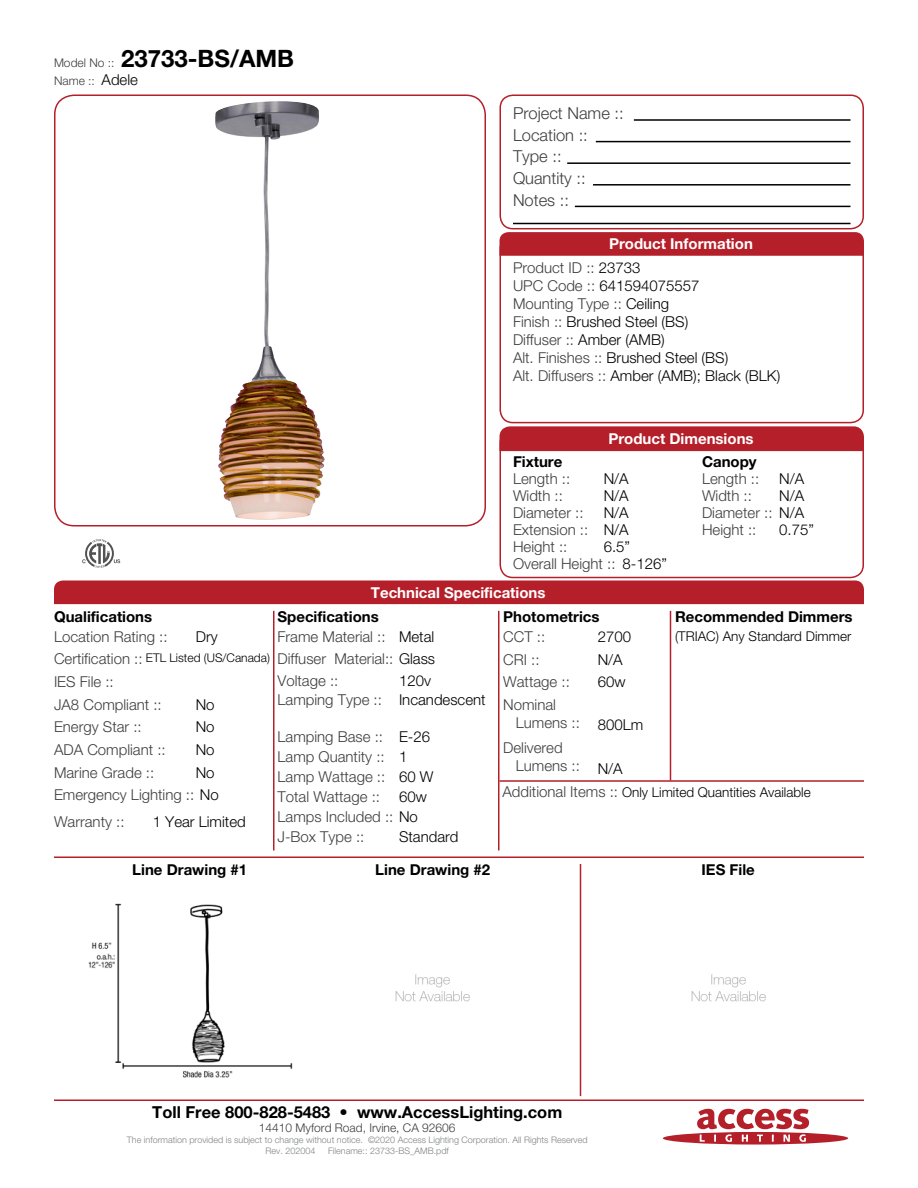
<style>
.page{position:relative;width:918px;height:1188px;background:#fff}
.page>*{position:absolute;margin:0;border:0;box-sizing:border-box;transform-origin:0 0}
.t1{font:700 24px "Helvetica Neue LT Std";color:#000001}
.Left_Justify{font:300 16.5px "Helvetica Neue LT Std";color:#3e3e3f}
.t2{font:700 16.5px "Helvetica Neue LT Std";color:#000001}
.Left_Justify-2{font:300 15px/18px "Helvetica Neue LT Std";color:#3e3e3f}
.Left_Justify-3{font:300 15px "Helvetica Neue LT Std";color:#000001}
.Left_Justify-4{font:700 15px "Helvetica Neue LT Std";color:#000001}
.t3{font:700 15px "Helvetica Neue LT Std";color:#fff}
.Left_Justify-5{font:300 13.5px "Helvetica Neue LT Std";color:#000001}
.t4{font:300 12px "Helvetica Neue LT Std";color:#3e3e3f}
.Left_Justify-6{font:300 12px "Helvetica Neue LT Std";color:#000001}
.t5{font:300 9px "Helvetica Neue LT Std";color:#808285}
.s1{font-weight:300;font-size:12px;color:#3e3e3f}
.s2{font-size:15px;color:#000001}
.s3{color:#000001}
.s4{color:#3e3e3f}
.s5{font-size:15px;color:#3e3e3f}
</style>
<div class="page">
<svg style="left:663px;top:1109px;width:185px;height:36px"></svg>
<div style="left:499px;top:94px;width:365px;height:135px;border:2px solid #b41f2a;border-radius:13px"></div>
<div style="left:499px;top:235px;width:365px;height:188px;border:2px solid #b41f2a;border-radius:13px"></div>
<div style="left:499px;top:430px;width:365px;height:148px;border:2px solid #b41f2a;border-radius:13px"></div>
<hr style="left:634px;top:119px;width:217px;height:2px;background:#000001">
<hr style="left:596px;top:141px;width:254px;height:1px;background:#000001">
<hr style="left:593px;top:184px;width:258px;height:2px;background:#000001">
<hr style="left:567px;top:162px;width:283px;height:2px;background:#000001">
<hr style="left:575px;top:206px;width:275px;height:1px;background:#000001">
<hr style="left:513px;top:223px;width:337px;height:1px;background:#000001">
<svg style="left:500px;top:232px;width:364px;height:24px;background:#b5232d"></svg>
<div style="left:500px;top:426px;width:364px;height:25px;background:#b41f2a"></div>
<div style="left:54px;top:580px;width:810px;height:24px;background:#b41f2a"></div>
<hr style="left:54px;top:856px;width:810px;height:2px;background:#b41f2a">
<hr style="left:54px;top:1100px;width:810px;height:1px;background:#b41f2a">
<hr style="left:670px;top:611px;width:1px;height:170px;background:#b41f2a">
<hr style="left:580px;top:864px;width:1px;height:232px;background:#b41f2a">
<hr style="left:498px;top:611px;width:2px;height:239px;background:#b41f2a">
<hr style="left:273px;top:611px;width:1px;height:239px;background:#b41f2a">
<div style="left:54px;top:94px;width:432px;height:432px;border:2px solid #b41f2a;border-radius:20px"></div>
<hr style="left:500px;top:780px;width:364px;height:2px;background:#b41f2a">
<img style="left:215px;top:101px;width:107px;height:419px">
<svg style="left:82px;top:539px;width:38px;height:29px"></svg>
<img style="left:88px;top:903px;width:205px;height:175px">
<img style="left:395px;top:974px;width:75px;height:28px">
<img style="left:691px;top:974px;width:75px;height:28px">
<p class="t1" style="left:54px;top:44px;width:242px"><span class="s1">Model No ::</span> 23733-BS/AMB</p>
<p class="t4" style="left:54px;top:73px;width:85px">Name :: <span class="s2">Adele</span></p>
<p class="Left_Justify" style="left:513px;top:103px;width:112px">Project Name ::</p>
<p class="Left_Justify" style="left:513px;top:125px;width:76px">Location ::</p>
<p class="Left_Justify" style="left:513px;top:146px;width:50px">Type ::</p>
<p class="Left_Justify" style="left:513px;top:168px;width:74px">Quantity ::</p>
<p class="Left_Justify" style="left:513px;top:190px;width:57px">Notes ::</p>
<p class="t3" style="left:609px;top:235px;width:145px">Product Information</p>
<p class="Left_Justify-2" style="left:513px;top:259px;width:129px">Product ID :: <span class="s3">23733</span></p>
<p class="Left_Justify-3" style="left:513px;top:277px;width:188px"><span class="s4">UPC Code ::</span> 641594075557</p>
<p class="Left_Justify-2" style="left:513px;top:295px;width:158px">Mounting Type :: <span class="s3">Ceiling</span></p>
<p class="Left_Justify-3" style="left:513px;top:313px;width:177px"><span class="s4">Finish ::</span> Brushed Steel (BS)</p>
<p class="Left_Justify-2" style="left:513px;top:331px;width:153px">Diffuser :: <span class="s3">Amber (AMB)</span></p>
<p class="Left_Justify-3" style="left:513px;top:349px;width:217px"><span class="s4">Alt. Finishes ::</span> Brushed Steel (BS)</p>
<p class="Left_Justify-3" style="left:513px;top:367px;width:269px"><span class="s4">Alt. Diffusers ::</span> Amber (AMB); Black (BLK)</p>
<p class="t3" style="left:608px;top:429px;width:147px">Product Dimensions</p>
<p class="Left_Justify-4" style="left:513px;top:453px;width:51px">Fixture</p>
<p class="Left_Justify-4" style="left:702px;top:453px;width:56px">Canopy</p>
<p class="Left_Justify-2" style="left:513px;top:470px;width:59px">Length ::</p>
<p class="Left_Justify-3" style="left:604px;top:470px;width:27px">N/A</p>
<p class="Left_Justify-2" style="left:702px;top:470px;width:59px">Length ::</p>
<p class="Left_Justify-3" style="left:779px;top:470px;width:27px">N/A</p>
<p class="Left_Justify-2" style="left:513px;top:487px;width:51px">Width ::</p>
<p class="Left_Justify-2" style="left:513px;top:537px;width:56px">Height ::</p>
<p class="Left_Justify-3" style="left:604px;top:487px;width:27px">N/A</p>
<p class="Left_Justify-3" style="left:604px;top:537px;width:28px">6.5”</p>
<p class="Left_Justify-3" style="left:779px;top:487px;width:27px">N/A</p>
<p class="Left_Justify-2" style="left:702px;top:487px;width:51px">Width ::</p>
<p class="Left_Justify-3" style="left:604px;top:504px;width:27px">N/A</p>
<p class="Left_Justify-2" style="left:702px;top:503px;width:104px">Diameter :: <span class="s3">N/A</span></p>
<p class="Left_Justify-3" style="left:604px;top:520px;width:27px">N/A</p>
<p class="Left_Justify-3" style="left:779px;top:520px;width:36px">0.75”</p>
<p class="Left_Justify-2" style="left:513px;top:503px;width:72px">Diameter ::</p>
<p class="Left_Justify-2" style="left:513px;top:520px;width:77px">Extension ::</p>
<p class="Left_Justify-2" style="left:702px;top:520px;width:56px">Height ::</p>
<p class="Left_Justify-2" style="left:513px;top:554px;width:104px">Overall Height ::</p>
<p class="Left_Justify-3" style="left:622px;top:554px;width:46px">8-126”</p>
<p class="t3" style="left:371px;top:583px;width:176px">Technical Specifications</p>
<p class="Left_Justify-4" style="left:54px;top:607px;width:100px">Qualifications</p>
<p class="Left_Justify-4" style="left:503px;top:607px;width:98px">Photometrics</p>
<p class="Left_Justify-4" style="left:675px;top:607px;width:179px">Recommended Dimmers</p>
<p class="Left_Justify-4" style="left:278px;top:607px;width:103px">Specifications</p>
<p class="Left_Justify-3" style="left:196px;top:627px;width:23px">Dry</p>
<p class="Left_Justify-3" style="left:598px;top:627px;width:35px">2700</p>
<p class="Left_Justify-5" style="left:675px;top:628px;width:178px">(TRIAC) Any Standard Dimmer</p>
<p class="Left_Justify-3" style="left:598px;top:650px;width:27px">N/A</p>
<p class="Left_Justify-3" style="left:598px;top:673px;width:29px">60w</p>
<p class="Left_Justify-3" style="left:598px;top:716px;width:47px">800Lm</p>
<p class="Left_Justify-3" style="left:598px;top:759px;width:27px">N/A</p>
<p class="Left_Justify-2" style="left:54px;top:627px;width:115px">Location Rating ::</p>
<p class="Left_Justify-2" style="left:503px;top:627px;width:43px">CCT ::</p>
<p class="Left_Justify-2" style="left:503px;top:650px;width:38px">CRI ::</p>
<p class="Left_Justify-2" style="left:503px;top:673px;width:68px">Wattage ::</p>
<p class="Left_Justify-2" style="left:516px;top:695px;width:66px;text-indent:-13px">Nominal<br>Lumens ::</p>
<p class="Left_Justify-2" style="left:516px;top:738px;width:66px;text-indent:-13px">Delivered<br>Lumens ::</p>
<p class="Left_Justify-2" style="left:278px;top:627px;width:110px">Frame Material ::</p>
<p class="Left_Justify-2" style="left:278px;top:671px;width:62px">Voltage ::</p>
<p class="Left_Justify-3" style="left:399px;top:627px;width:37px">Metal</p>
<p class="Left_Justify-3" style="left:399px;top:671px;width:33px">120v</p>
<p class="Left_Justify-2" style="left:54px;top:650px;width:90px">Certification ::</p>
<p class="Left_Justify-2" style="left:54px;top:695px;width:109px">JA8 Compliant ::</p>
<p class="Left_Justify-2" style="left:278px;top:650px;width:159px">Diffuser Material:: <span class="s3">Glass</span></p>
<p class="Left_Justify-2" style="left:278px;top:691px;width:106px">Lamping Type ::</p>
<p class="Left_Justify-2" style="left:278px;top:727px;width:107px">Lamping Base ::</p>
<p class="Left_Justify-2" style="left:278px;top:747px;width:109px">Lamp Quantity ::</p>
<p class="Left_Justify-2" style="left:278px;top:767px;width:109px">Lamp Wattage ::</p>
<p class="Left_Justify-2" style="left:278px;top:787px;width:104px">Total Wattage ::</p>
<p class="Left_Justify-2" style="left:278px;top:808px;width:142px">Lamps Included :: <span class="s3">No</span></p>
<p class="Left_Justify-2" style="left:278px;top:828px;width:88px">J-Box Type ::</p>
<p class="Left_Justify-6" style="left:146px;top:651px;width:126px">ETL Listed (US/Canada)</p>
<p class="Left_Justify-3" style="left:196px;top:695px;width:20px">No</p>
<p class="Left_Justify-3" style="left:196px;top:718px;width:20px">No</p>
<p class="Left_Justify-3" style="left:196px;top:741px;width:20px">No</p>
<p class="Left_Justify-3" style="left:196px;top:763px;width:20px">No</p>
<p class="Left_Justify-2" style="left:54px;top:673px;width:61px">IES File ::</p>
<p class="Left_Justify-2" style="left:54px;top:718px;width:89px">Energy Star ::</p>
<p class="Left_Justify-2" style="left:54px;top:740px;width:113px">ADA Compliant ::</p>
<p class="Left_Justify-2" style="left:54px;top:763px;width:102px">Marine Grade ::</p>
<p class="Left_Justify-2" style="left:54px;top:786px;width:166px">Emergency Lighting :: <span class="s3">No</span></p>
<p class="Left_Justify-3" style="left:399px;top:691px;width:88px">Incandescent</p>
<p class="Left_Justify-3" style="left:399px;top:727px;width:33px">E-26</p>
<p class="Left_Justify-3" style="left:399px;top:747px;width:10px">1</p>
<p class="Left_Justify-3" style="left:399px;top:767px;width:36px">60 W</p>
<p class="Left_Justify-3" style="left:399px;top:788px;width:29px">60w</p>
<p class="Left_Justify-5" style="left:502px;top:784px;width:310px"><span class="s5">Additional Items ::</span> Only Limited Quantities Available</p>
<p class="Left_Justify-2" style="left:54px;top:813px;width:72px">Warranty ::</p>
<p class="Left_Justify-3" style="left:153px;top:813px;width:95px">1 Year Limited</p>
<p class="Left_Justify-3" style="left:399px;top:828px;width:61px">Standard</p>
<p class="Left_Justify-4" style="left:132px;top:860px;width:116px">Line Drawing #1</p>
<p class="Left_Justify-4" style="left:375px;top:860px;width:116px">Line Drawing #2</p>
<p class="Left_Justify-4" style="left:702px;top:860px;width:55px">IES File</p>
<p class="t2" style="left:152px;top:1101px;width:412px">Toll Free 800-828-5483 • www.AccessLighting.com</p>
<p class="t4" style="left:259px;top:1120px;width:198px">14410 Myford Road, Irvine, CA 92606</p>
<p class="t5" style="left:127px;top:1134px;width:462px">The information provided is subject to change without notice. ©2020 Access Lighting Corporation. All Rights Reserved</p>
<p class="t5" style="left:266px;top:1145px;width:51px">Rev. 202004</p>
<p class="t5" style="left:328px;top:1145px;width:122px">Filename:: 23733-BS_AMB.pdf</p>
</div>
